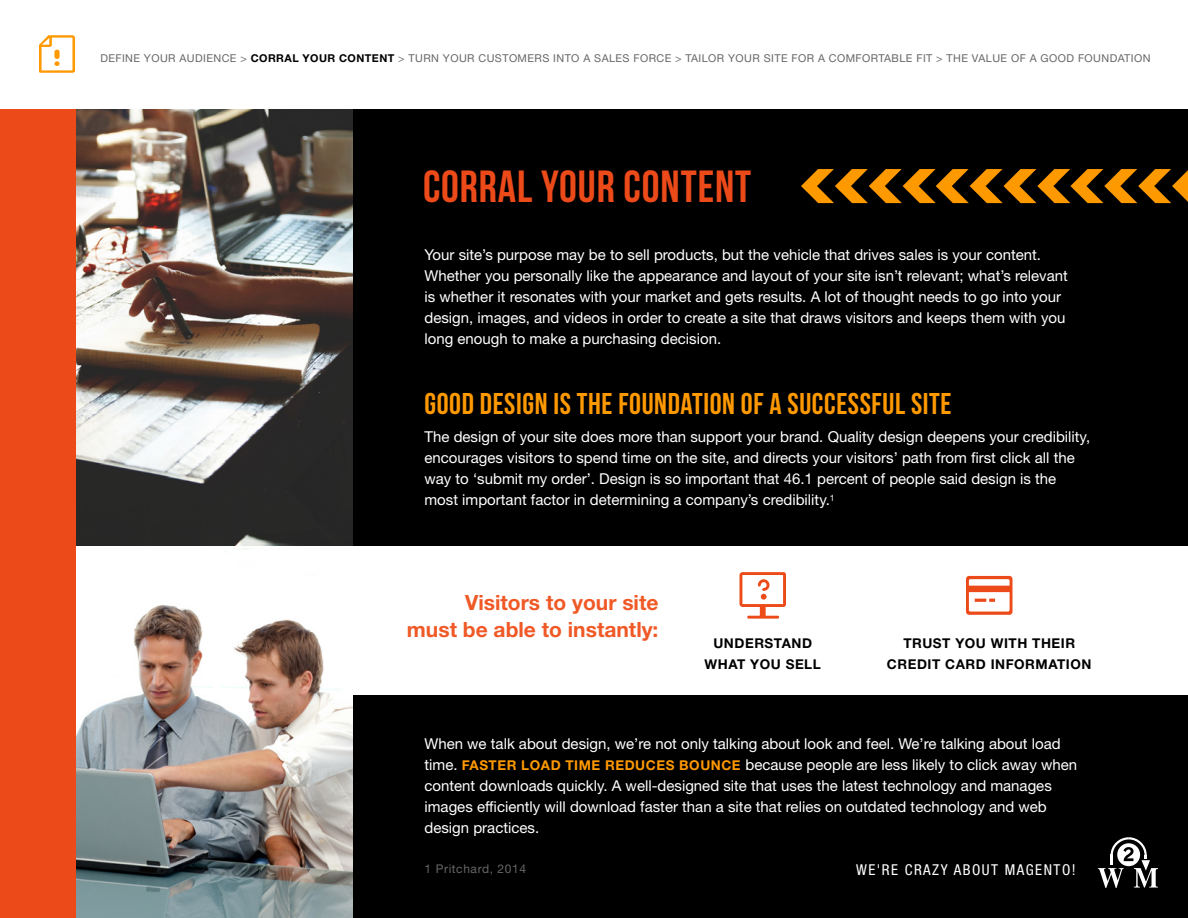
<style>
.page{position:relative;width:1188px;height:918px;background:#fff}
.page>*{position:absolute;margin:0;border:0;box-sizing:border-box;transform-origin:0 0}
.t1{font:45px "Bebas Neue";letter-spacing:.02em;color:#ed4a1a}
.t2{font:30px "Bebas Neue";letter-spacing:.02em;color:#f90}
.t3{font:700 21px/27px "Helvetica Neue LT Std";color:#f05926;text-align:right}
.t4{font:15px/21px "Helvetica Neue LT Std";color:#fff}
.t5{font:condensed 15px "Helvetica Neue LT Std";letter-spacing:.1em;color:#fff}
.t6{font:700 13.5px/21px "Helvetica Neue LT Std";letter-spacing:.04em;color:#000;text-align:center}
.t7{font:12px "Helvetica Neue LT Std";letter-spacing:.05em;color:#666}
.t8{font:10.8px "Helvetica Neue LT Std";letter-spacing:.04em;color:#666}
.s1{font-weight:700;color:#000}
.s2{font-weight:700;font-size:13.5px;color:#f90}
</style>
<div class="page">
<div style="left:0;top:110px;width:1188px;height:808px;background:#000"></div>
<img style="left:75px;top:110px;width:277px;height:436px">
<img style="left:75px;top:546px;width:277px;height:372px">
<svg style="left:801px;top:169px;width:387px;height:34px"></svg>
<div style="left:345px;top:546px;width:843px;height:148px;background:#fff"></div>
<svg style="left:740px;top:572px;width:46px;height:47px"></svg>
<svg style="left:966px;top:576px;width:46px;height:39px"></svg>
<svg style="left:1098px;top:837px;width:60px;height:51px"></svg>
<svg style="left:39px;top:35px;width:36px;height:38px"></svg>
<div style="left:54px;top:50px;width:6px;height:9px;background:#f90;border-radius:2px"></div>
<div style="left:0;top:110px;width:75px;height:808px;background:#ed4a1a"></div>
<p class="t8" style="left:100px;top:51px;width:1052px">DEFINE YOUR AUDIENCE &gt; <span class="s1">CORRAL YOUR CONTENT</span> &gt; TURN YOUR CUSTOMERS INTO A SALES FORCE &gt; TAILOR YOUR SITE FOR A COMFORTABLE FIT &gt; THE VALUE OF A GOOD FOUNDATION</p>
<h1 class="t1" style="left:423px;top:162px;width:330px">CORRAL YOUR CONTENT</h1>
<p class="t4" style="left:424px;top:244px;width:645px">Your site’s purpose may be to sell products, but the vehicle that drives sales is your content.<br>Whether you personally like the appearance and layout of your site isn’t relevant; what’s relevant is whether it resonates with your market and gets results. A lot of thought needs to go into your design, images, and videos in order to create a site that draws visitors and keeps them with you long enough to make a purchasing decision.</p>
<h2 class="t2" style="left:424px;top:387px;width:529px">GOOD DESIGN IS THE FOUNDATION OF A SUCCESSFUL SITE</h2>
<p class="t4" style="left:424px;top:426px;width:667px">The design of your site does more than support your brand. Quality design deepens your credibility, encourages visitors to spend time on the site, and directs your visitors’ path from first click all the way to ‘submit my order’. Design is so important that 46.1 percent of people said design is the most important factor in determining a company’s credibility.<sup>1</sup></p>
<h3 class="t3" style="left:407px;top:589px;width:253px">Visitors to your site<br>must be able to instantly:</h3>
<p class="t6" style="left:705px;top:633px;width:118px">UNDERSTAND<br>WHAT YOU SELL</p>
<p class="t6" style="left:887px;top:633px;width:206px">TRUST YOU WITH THEIR<br>CREDIT CARD INFORMATION</p>
<p class="t4" style="left:424px;top:733px;width:654px">When we talk about design, we’re not only talking about look and feel. We’re talking about load time. <span class="s2">FASTER LOAD TIME REDUCES BOUNCE</span> because people are less likely to click away when content downloads quickly. A well-designed site that uses the latest technology and manages images efficiently will download faster than a site that relies on outdated technology and web design practices.</p>
<p class="t7" style="left:424px;top:861px;width:103px">1 Pritchard, 2014</p>
<p class="t5" style="left:856px;top:861px;width:221px">WE'RE CRAZY ABOUT MAGENTO!</p>
</div>
